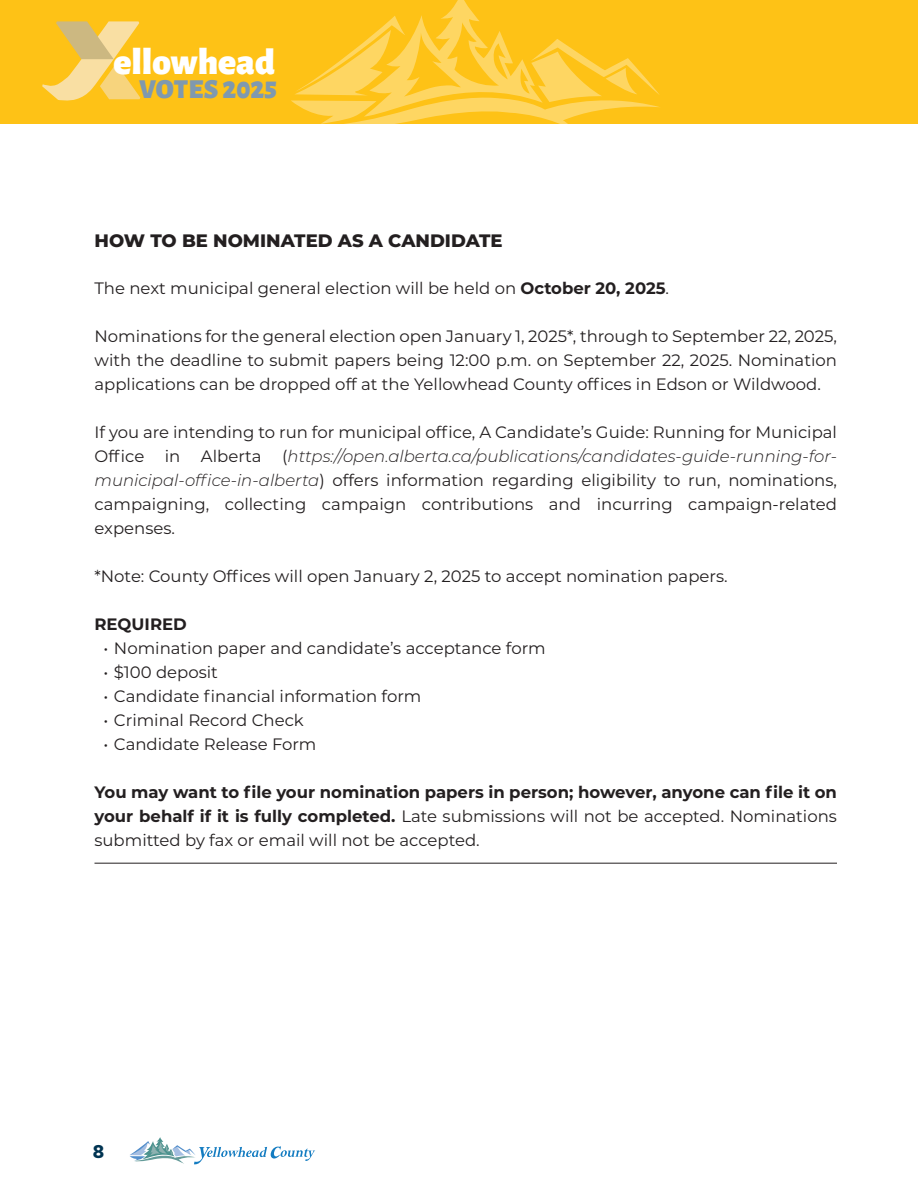
<style>
.page{position:relative;width:918px;height:1188px;background:#fff}
.page>*{position:absolute;margin:0;border:0;box-sizing:border-box;transform-origin:0 0}
.t1{font:900 37.35px "Alegreya Sans";color:#fff}
.t2{font:900 27.6px "Alegreya Sans";color:#7f99af}
.t3{font:800 18px "Montserrat";color:#231f20}
.t4{font:900 18px "Muli";color:#003452}
.t5{font:16.5px/24px "Montserrat";color:#231f20;text-align:justify}
.t6{font:700 16.5px/24px "Montserrat";color:#231f20;text-align:justify}
.s1{font-weight:700}
.s2{font-weight:300;font-style:italic}
.s3{font-weight:400}
</style>
<div class="page">
<div style="left:0;top:0;width:918px;height:124px;background:#fec216"></div>
<svg style="left:291px;top:0;width:369px;height:124px"></svg>
<svg style="left:130px;top:1137px;width:185px;height:27px"></svg>
<svg style="left:42px;top:21px;width:98px;height:80px"></svg>
<hr style="left:94px;top:863px;width:743px;height:1px;background:#231f20">
<h1 class="t1" style="left:114px;top:32px;width:163px">ellowhead</h1>
<h2 class="t2" style="left:139px;top:67px;width:140px">VOTES 2025</h2>
<p class="t3" style="left:94px;top:227px;width:410px">HOW TO BE NOMINATED AS A CANDIDATE</p>
<p class="t5" style="left:94px;top:276px;width:576px">The next municipal general election will be held on <span class="s1">October 20, 2025</span>.</p>
<p class="t5" style="left:94px;top:324px;width:744px">Nominations for the general election open January 1, 2025*, through to September 22, 2025, with the deadline to submit papers being 12:00 p.m. on September 22, 2025. Nomination applications can be dropped off at the Yellowhead County offices in Edson or Wildwood.</p>
<p class="t5" style="left:94px;top:420px;width:744px">If you are intending to run for municipal office, A Candidate’s Guide: Running for Municipal Office in Alberta (<span class="s2">https://open.alberta.ca/publications/candidates-guide-running-for&shy;municipal-office-in-alberta</span>) offers information regarding eligibility to run, nominations, campaigning, collecting campaign contributions and incurring campaign-related expenses.</p>
<p class="t5" style="left:94px;top:564px;width:635px">*Note: County Offices will open January 2, 2025 to accept nomination papers.</p>
<p class="t6" style="left:94px;top:611px;width:94px">REQUIRED</p>
<p class="t5" style="left:103px;top:636px;width:444px">• Nomination paper and candidate’s acceptance form</p>
<p class="t5" style="left:103px;top:660px;width:116px">• $100 deposit</p>
<p class="t5" style="left:103px;top:684px;width:319px">• Candidate financial information form</p>
<p class="t5" style="left:103px;top:708px;width:202px">• Criminal Record Check</p>
<p class="t5" style="left:103px;top:732px;width:215px">• Candidate Release Form</p>
<p class="t6" style="left:94px;top:779px;width:744px">You may want to file your nomination papers in person; however, anyone can file it on your behalf if it is fully completed. <span class="s3">Late submissions will not be accepted. Nominations submitted by fax or email will not be accepted.</span></p>
<p class="t4" style="left:93px;top:1138px;width:12px">8</p>
</div>
